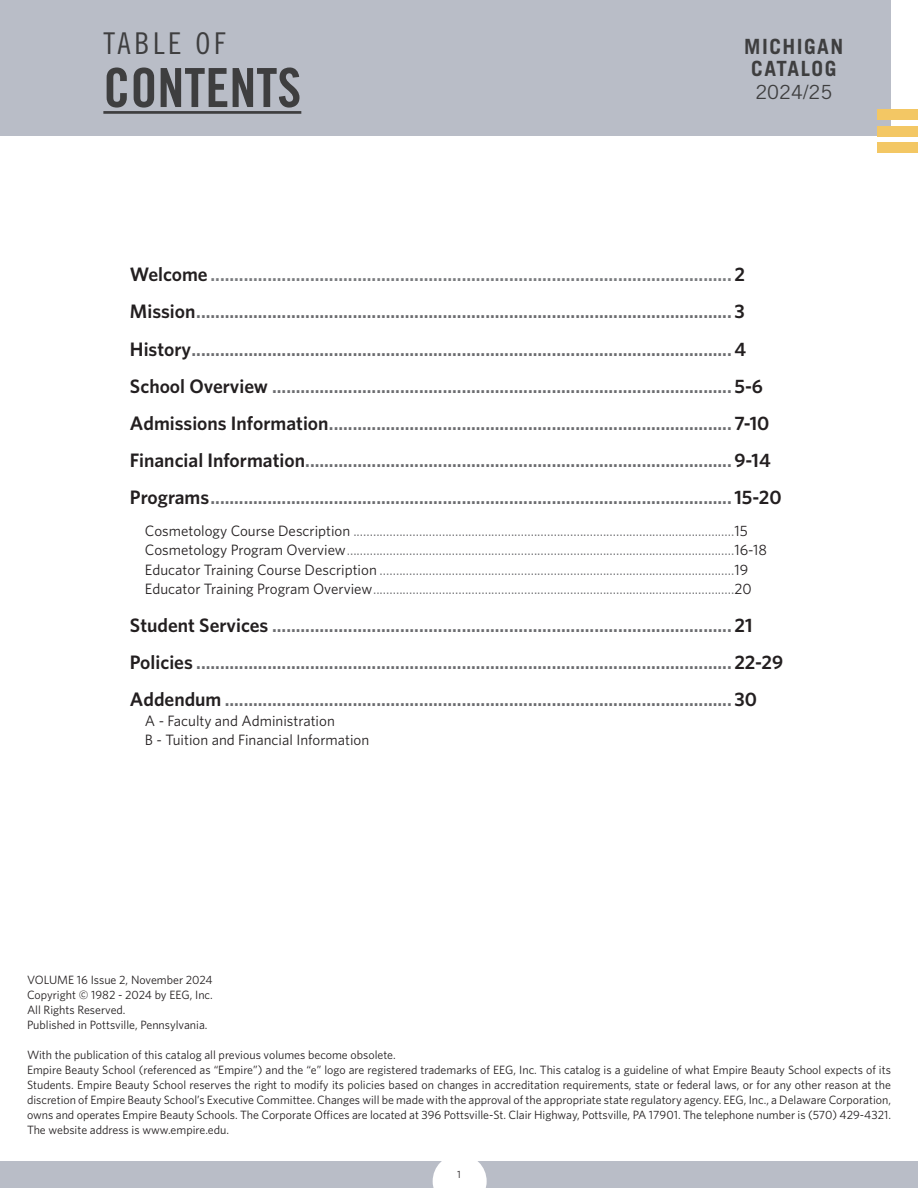
<style>
.page{position:relative;width:918px;height:1188px;background:#fff}
.page>*{position:absolute;margin:0;border:0;box-sizing:border-box;transform-origin:0 0}
.page_headline{font:54px "Trade Gothic LT Std Bd Cn 20";color:#3e3e3f}
.page_headline-2{font:30px "Trade Gothic LT Std Cn 18";letter-spacing:.12em;color:#3e3e3f}
.t1{font:700 21px/22.5px "Trade Gothic LT Std";letter-spacing:.07em;color:#3e3e3f;text-align:center}
.body_copy{font:600 19.5px "Whitney";color:#6c6d70}
.body_copy-2{font:600 19.5px "Whitney";color:#7a7c7f}
.t2{font:19.5px "Trade Gothic LT Std";color:#3e3e3f}
.body_copy-3{font:15px "Whitney";color:#6c6d70}
.body_copy-4{font:15px "Whitney";color:#231f20}
.body_copy-5{font:12px/15px "Whitney";color:#231f20;text-align:justify}
.t3{font:10.5px "Whitney";color:#231f20}
.s1{color:#231f20}
</style>
<div class="page">
<div style="left:0;top:1161px;width:918px;height:27px;background:#b9bdc7"></div>
<svg style="left:433px;top:1161px;width:54px;height:27px"></svg>
<div style="left:0;top:0;width:891px;height:136px;background:#b9bdc7"></div>
<div style="left:878px;top:126px;width:40px;height:10px;background:#f3c764"></div>
<div style="left:878px;top:109px;width:40px;height:11px;background:#f3c764"></div>
<div style="left:878px;top:143px;width:40px;height:10px;background:#f3c764"></div>
<hr style="left:103px;top:111px;width:198px;height:3px;background:#3e3e3f">
<p class="page_headline-2" style="left:103px;top:26px;width:124px">TABLE OF</p>
<p class="page_headline" style="left:103px;top:55px;width:199px">CONTENTS</p>
<p class="t1" style="left:744px;top:35px;width:100px">MICHIGAN<br>CATALOG</p>
<p class="t2" style="left:755px;top:80px;width:78px">2024/25</p>
<p class="body_copy-2" style="left:130px;top:261px;width:617px"><span class="s1">Welcome</span> .............................................................................................................. <span class="s1">2</span></p>
<p class="body_copy" style="left:130px;top:299px;width:616px"><span class="s1">Mission</span>................................................................................................................. <span class="s1">3</span></p>
<p class="body_copy" style="left:130px;top:336px;width:618px"><span class="s1">History</span>..................................................................................................................<span class="s1">4</span></p>
<p class="body_copy" style="left:130px;top:373px;width:635px"><span class="s1">School Overview</span> ................................................................................................. <span class="s1">5-6</span></p>
<p class="body_copy" style="left:130px;top:410px;width:641px"><span class="s1">Admissions Information</span>..................................................................................... <span class="s1">7-10</span></p>
<p class="body_copy" style="left:130px;top:447px;width:642px"><span class="s1">Financial Information</span>..........................................................................................<span class="s1">9-14</span></p>
<p class="body_copy" style="left:130px;top:485px;width:653px"><span class="s1">Programs</span>..............................................................................................................<span class="s1">15-20</span></p>
<p class="body_copy-3" style="left:145px;top:521px;width:604px"><span class="s1">Cosmetology Course Description</span> ....................................................................................................................<span class="s1">15</span></p>
<p class="body_copy-3" style="left:145px;top:540px;width:624px"><span class="s1">Cosmetology Program Overview</span>......................................................................................................................<span class="s1">16-18</span></p>
<p class="body_copy-3" style="left:145px;top:560px;width:605px"><span class="s1">Educator Training Course Description</span> ............................................................................................................<span class="s1">19</span></p>
<p class="body_copy-3" style="left:145px;top:579px;width:608px"><span class="s1">Educator Training Program Overview</span>..............................................................................................................<span class="s1">20</span></p>
<p class="body_copy" style="left:130px;top:612px;width:624px"><span class="s1">Student Services</span> ................................................................................................. <span class="s1">21</span></p>
<p class="body_copy" style="left:130px;top:649px;width:655px"><span class="s1">Policies</span> ................................................................................................................. <span class="s1">22-29</span></p>
<p class="body_copy" style="left:130px;top:686px;width:629px"><span class="s1">Addendum</span> ........................................................................................................... <span class="s1">30</span></p>
<p class="body_copy-4" style="left:145px;top:710px;width:191px">A - Faculty and Administration</p>
<p class="body_copy-4" style="left:145px;top:730px;width:226px">B - Tuition and Financial Information</p>
<p class="body_copy-5" style="left:27px;top:972px;width:187px">VOLUME 16 Issue 2, November 2024</p>
<p class="body_copy-5" style="left:27px;top:987px;width:187px">Copyright © 1982 - 2024 by EEG, Inc.</p>
<p class="body_copy-5" style="left:27px;top:1002px;width:100px">All Rights Reserved.</p>
<p class="body_copy-5" style="left:27px;top:1017px;width:182px">Published in Pottsville, Pennsylvania.</p>
<p class="body_copy-5" style="left:27px;top:1047px;width:370px">With the publication of this catalog all previous volumes become obsolete.</p>
<p class="body_copy-5" style="left:27px;top:1062px;width:866px">Empire Beauty School (referenced as “Empire”) and the “e” logo are registered trademarks of EEG, Inc. This catalog is a guideline of what Empire Beauty School expects of its Students. Empire Beauty School reserves the right to modify its policies based on changes in accreditation requirements, state or federal laws, or for any other reason at the discretion of Empire Beauty School’s Executive Committee. Changes will be made with the approval of the appropriate state regulatory agency. EEG, Inc., a Delaware Corporation, owns and operates Empire Beauty Schools. The Corporate Offices are located at 396 Pottsville-St. Clair Highway, Pottsville, PA 17901. The telephone number is (570) 429-4321.<br>The website address is www.empire.edu.</p>
<p class="t3" style="left:457px;top:1167px;width:5px">1</p>
</div>
